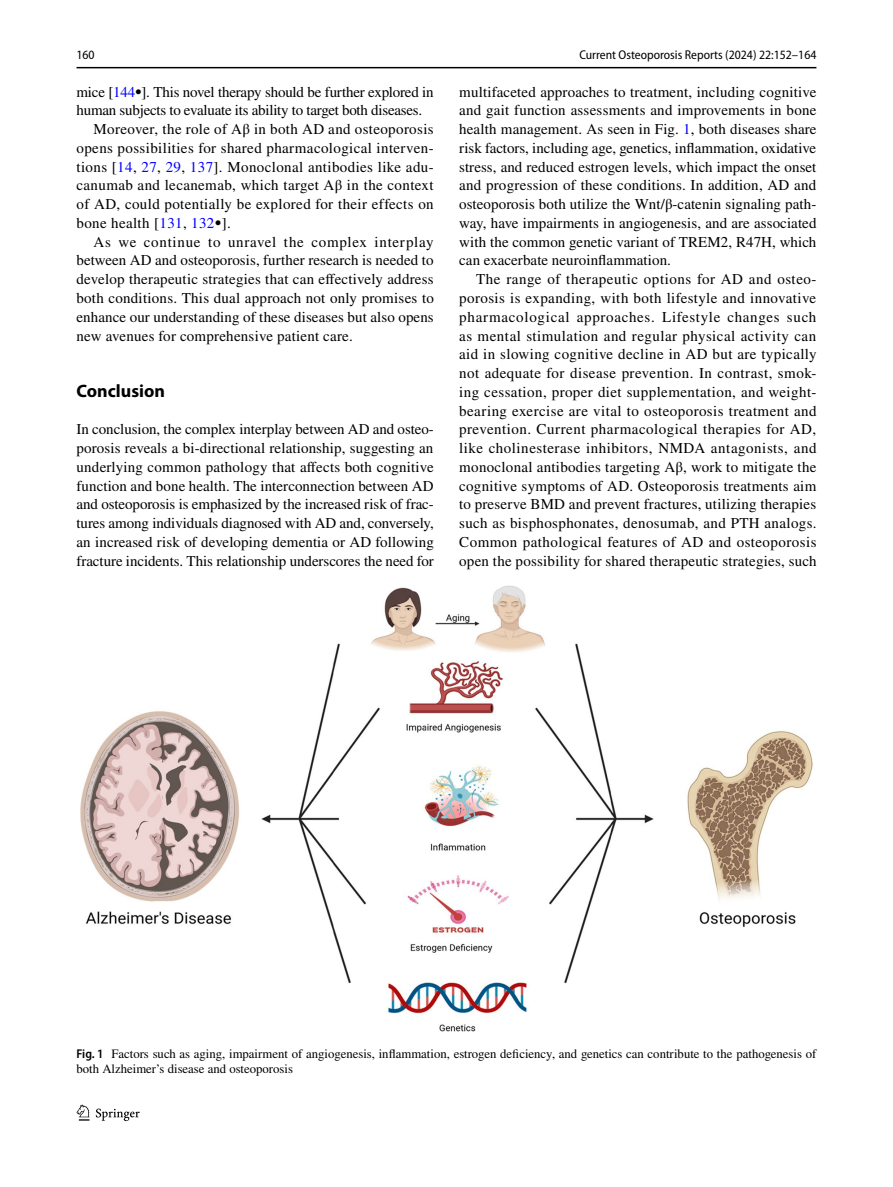
<style>
.page{position:relative;width:893px;height:1187px;background:#fff}
.page>*{position:absolute;margin:0;border:0;box-sizing:border-box;transform-origin:0 0}
.t1{font:700 18px "Myriad Pro";color:#000}
.t2{font:15px/18.8px "STIX";letter-spacing:.015em;color:#000;text-align:justify}
.t3{font:15px "STIX";letter-spacing:-.015em;color:#000}
.t4{font:15px "STIX";letter-spacing:.05em;color:#000}
.t5{font:12.75px/15px "STIX";color:#000}
.t6{font:semi-condensed 12.75px "Myriad Pro";color:#000}
.s1{color:#00f}
.s2{font-size:12.75px}
.s3{font-family:"Myriad Pro";font-weight:600;font-stretch:semi-condensed}
</style>
<div class="page">
<hr style="left:77px;top:67px;width:739px;height:1px;background:#000">
<svg style="left:77px;top:1104px;width:12px;height:16px"></svg>
<svg style="left:96px;top:1108px;width:44px;height:12px"></svg>
<img style="left:81px;top:585px;width:731px;height:446px">
<p class="t6" style="left:77px;top:48px;width:20px">160</p>
<p class="t6" style="left:579px;top:48px;width:238px">Current Osteoporosis Reports (2024) 22:152–164</p>
<p class="t3" style="left:77px;top:81px;width:359px">mice [<span class="s1">144</span><span class="s2">•</span>]. This novel therapy should be further explored in</p>
<p class="t3" style="left:77px;top:100px;width:347px">human subjects to evaluate its ability to target both diseases.</p>
<p class="t2" style="left:94px;top:121px;width:342px">Moreover, the role of Aβ in both AD and osteoporosis</p>
<p class="t2" style="left:77px;top:139px;width:359px">opens possibilities for shared pharmacological interven-</p>
<p class="t2" style="left:77px;top:158px;width:359px">tions [<span class="s1">14</span>, <span class="s1">27</span>, <span class="s1">29</span>, <span class="s1">137</span>]. Monoclonal antibodies like adu-</p>
<p class="t2" style="left:77px;top:177px;width:359px">canumab and lecanemab, which target Aβ in the context</p>
<p class="t2" style="left:77px;top:196px;width:359px">of AD, could potentially be explored for their effects on</p>
<p class="t2" style="left:77px;top:214px;width:156px">bone health [<span class="s1">131</span>, <span class="s1">132</span><span class="s2">•</span>].</p>
<p class="t4" style="left:94px;top:231px;width:342px">As we continue to unravel the complex interplay</p>
<p class="t2" style="left:77px;top:252px;width:358px">between AD and osteoporosis, further research is needed to</p>
<p class="t2" style="left:77px;top:271px;width:359px">develop therapeutic strategies that can effectively address</p>
<p class="t2" style="left:77px;top:289px;width:359px">both conditions. This dual approach not only promises to</p>
<p class="t2" style="left:77px;top:308px;width:359px">enhance our understanding of these diseases but also opens</p>
<p class="t2" style="left:77px;top:327px;width:278px">new avenues for comprehensive patient care.</p>
<p class="t2" style="left:459px;top:83px;width:359px">multifaceted approaches to treatment, including cognitive and gait function assessments and improvements in bone health management. As seen in Fig. <span class="s1">1</span>, both diseases share risk factors, including age, genetics, inflammation, oxidative stress, and reduced estrogen levels, which impact the onset and progression of these conditions. In addition, AD and osteoporosis both utilize the Wnt/β-catenin signaling path&shy;way, have impairments in angiogenesis, and are associated with the common genetic variant of TREM2, R47H, which can exacerbate neuroinflammation.</p>
<p class="t2" style="left:459px;top:271px;width:359px;text-indent:17px">The range of therapeutic options for AD and osteo&shy;porosis is expanding, with both lifestyle and innovative pharmacological approaches. Lifestyle changes such as mental stimulation and regular physical activity can aid in slowing cognitive decline in AD but are typically not adequate for disease prevention. In contrast, smok&shy;ing cessation, proper diet supplementation, and weight&shy;bearing exercise are vital to osteoporosis treatment and prevention. Current pharmacological therapies for AD, like cholinesterase inhibitors, NMDA antagonists, and monoclonal antibodies targeting Aβ, work to mitigate the cognitive symptoms of AD. Osteoporosis treatments aim to preserve BMD and prevent fractures, utilizing therapies such as bisphosphonates, denosumab, and PTH analogs.<br>Common pathological features of AD and osteoporosis open the possibility for shared therapeutic strategies, such</p>
<p class="t1" style="left:77px;top:379px;width:90px">Conclusion</p>
<p class="t2" style="left:77px;top:421px;width:359px">In conclusion, the complex interplay between AD and osteo&shy;porosis reveals a bi-directional relationship, suggesting an underlying common pathology that affects both cognitive function and bone health. The interconnection between AD and osteoporosis is emphasized by the increased risk of frac&shy;tures among individuals diagnosed with AD and, conversely, an increased risk of developing dementia or AD following fracture incidents. This relationship underscores the need for</p>
<p class="t5" style="left:77px;top:1046px;width:741px"><span class="s3">Fig. 1</span> Factors such as aging, impairment of angiogenesis, inflammation, estrogen deficiency, and genetics can contribute to the pathogenesis of both Alzheimer’s disease and osteoporosis</p>
</div>
